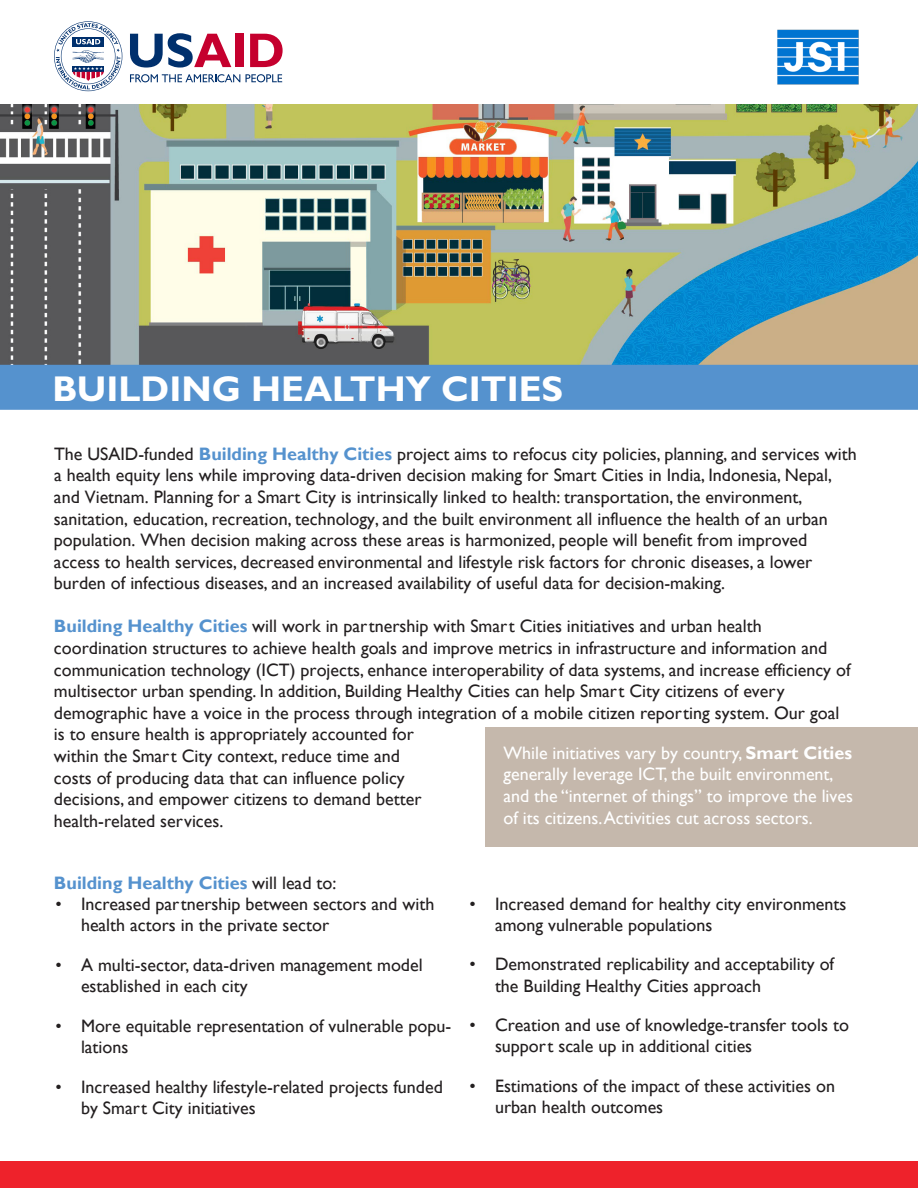
<style>
.page{position:relative;width:918px;height:1188px;background:#fff}
.page>*{position:absolute;margin:0;border:0;box-sizing:border-box;transform-origin:0 0}
.t1{font:700 36px "Gill Sans";color:#fff}
.t2{font:18px/21.6px "Gill Sans";color:#231f20}
.t3{font:18px/21.6px "Gill Sans";color:#fff}
.t4{font:700 18px "Gill Sans";color:#5592ce}
.s1{font-weight:700;color:#5592ce}
.s2{font-weight:700}
.s3{font-weight:400;color:#231f20}
.s4{font-weight:300}
</style>
<div class="page">
<img style="left:0;top:104px;width:918px;height:261px">
<div style="left:0;top:365px;width:918px;height:45px;background:#5592ce"></div>
<div style="left:485px;top:727px;width:433px;height:120px;background:#c5b8ac"></div>
<img style="left:777px;top:29px;width:82px;height:56px">
<div style="left:0;top:1161px;width:918px;height:27px;background:#ee222b"></div>
<svg style="left:130px;top:74px;width:110px;height:8px"></svg>
<svg style="left:246px;top:74px;width:36px;height:8px"></svg>
<svg style="left:130px;top:33px;width:101px;height:35px"></svg>
<div style="left:235px;top:34px;width:8px;height:33px;background:#c5002e"></div>
<svg style="left:250px;top:34px;width:33px;height:33px"></svg>
<svg style="left:54px;top:21px;width:68px;height:70px"></svg>
<p class="t1" style="left:52px;top:368px;width:512px">BUILDING HEALTHY CITIES</p>
<p class="t2" style="left:54px;top:443px;width:804px">The USAID-funded <span class="s1">Building Healthy Cities</span> project aims to refocus city policies, planning, and services with a health equity lens while improving data-driven decision making for Smart Cities in India, Indonesia, Nepal, and Vietnam. Planning for a Smart City is intrinsically linked to health: transportation, the environment, sanitation, education, recreation, technology, and the built environment all influence the health of an urban population. When decision making across these areas is harmonized, people will benefit from improved access to health services, decreased environmental and lifestyle risk factors for chronic diseases, a lower burden of infectious diseases, and an increased availability of useful data for decision-making.</p>
<p class="t2" style="left:54px;top:616px;width:798px"><span class="s1">B</span><span class="s1">uilding Healthy Cities</span> will work in partnership with Smart Cities initiatives and urban health coordination structures to achieve health goals and improve metrics in infrastructure and information and communication technology (ICT) projects, enhance interoperability of data systems, and increase efficiency of multisector urban spending. In addition, Building Healthy Cities can help Smart City citizens of every demographic have a voice in the process through integration of a mobile citizen reporting system. Our goal is to ensure health is appropriately accounted for</p>
<p class="t2" style="left:54px;top:746px;width:369px">within the Smart City context, reduce time and costs of producing data that can influence policy decisions, and empower citizens to demand better health-related services.</p>
<p class="t3" style="left:503px;top:742px;width:351px">While initiatives vary by country, <span class="s2">Smart Cities </span>generally leverage ICT, the built environment, and the “internet of things” to improve the lives of its citizens. Activities cut across sectors.</p>
<p class="t4" style="left:54px;top:872px;width:284px">Building Healthy Cities <span class="s3">will lead to:</span></p>
<p class="t2" style="left:81px;top:894px;width:355px;line-height:21.1px;text-indent:-27px"><span class="s4">•</span> Increased partnership between sectors and with health actors in the private sector</p>
<p class="t2" style="left:81px;top:955px;width:343px;line-height:21.1px;text-indent:-27px"><span class="s4">•</span> A multi-sector, data-driven management model established in each city</p>
<p class="t2" style="left:81px;top:1015px;width:372px;text-indent:-27px"><span class="s4">•</span> More equitable representation of vulnerable popu&shy;lations</p>
<p class="t2" style="left:81px;top:1077px;width:363px;line-height:21.1px;text-indent:-27px"><span class="s4">•</span> Increased healthy lifestyle-related projects funded by Smart City initiatives</p>
<p class="t2" style="left:495px;top:893px;width:353px;line-height:21.1px;text-indent:-27px"><span class="s4">•</span> Increased demand for healthy city environments among vulnerable populations</p>
<p class="t2" style="left:495px;top:954px;width:341px;line-height:21.1px;text-indent:-27px"><span class="s4">•</span> Demonstrated replicability and acceptability of the Building Healthy Cities approach</p>
<p class="t2" style="left:495px;top:1015px;width:355px;line-height:21.1px;text-indent:-27px"><span class="s4">•</span> Creation and use of knowledge-transfer tools to support scale up in additional cities</p>
<p class="t2" style="left:495px;top:1076px;width:342px;line-height:21.1px;text-indent:-27px"><span class="s4">•</span> Estimations of the impact of these activities on urban health outcomes</p>
</div>
